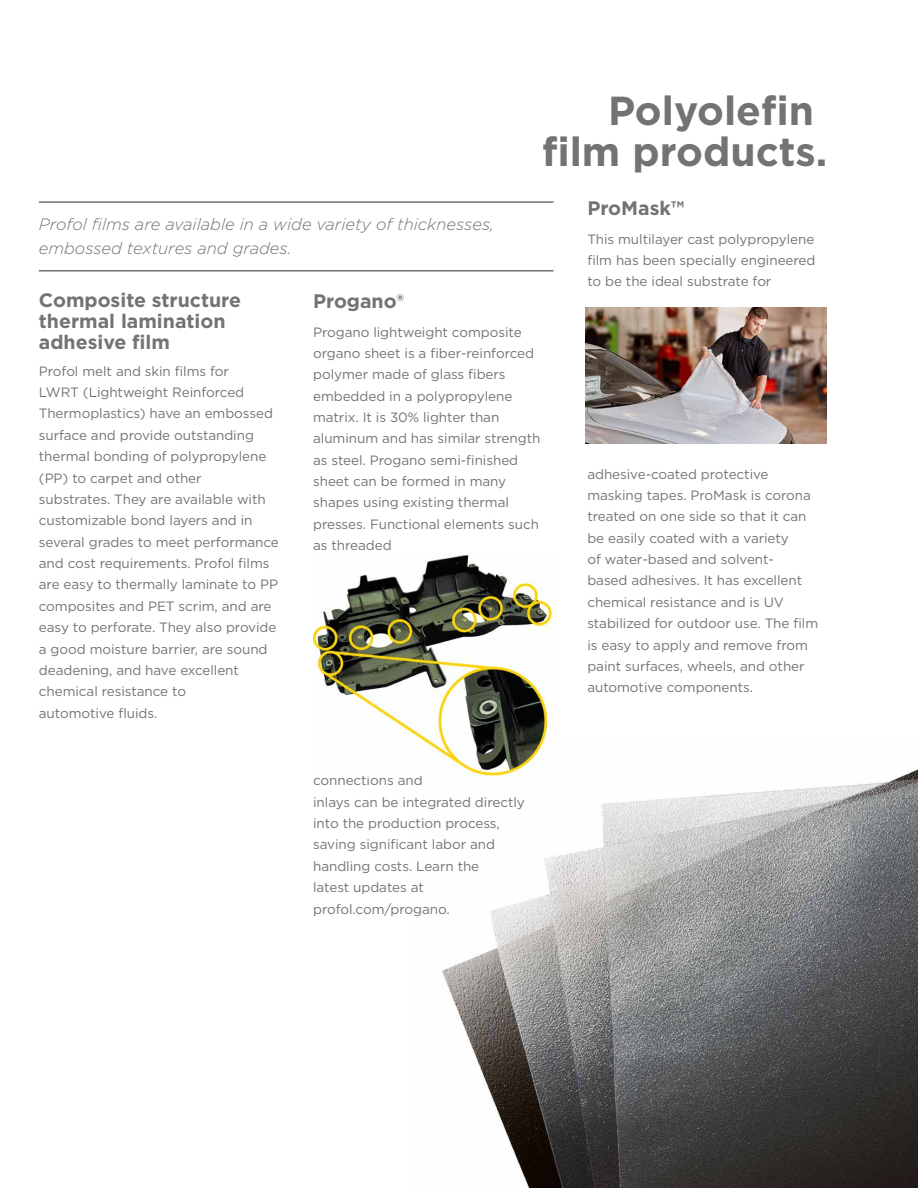
<style>
.page{position:relative;width:918px;height:1188px;background:#fff}
.page>*{position:absolute;margin:0;border:0;box-sizing:border-box;transform-origin:0 0}
.t1{font:700 40.5px/40.5px "Gotham";color:#747372}
.t2{font:700 19.5px/21px "Gotham";color:#747372}
.t3{font:italic 300 16.5px/24px "Gotham";color:#747372}
.t4{font:13.5px/21.3px "Gotham";letter-spacing:-.005em;color:#747372}
</style>
<div class="page">
<img style="left:442px;top:769px;width:476px;height:419px">
<hr style="left:39px;top:201px;width:514px;height:2px;background:#747372">
<hr style="left:39px;top:270px;width:514px;height:2px;background:#747372">
<img style="left:585px;top:308px;width:241px;height:136px">
<img style="left:313px;top:554px;width:241px;height:222px">
<p class="t3" style="left:39px;top:212px;width:457px">Profol films are available in a wide variety of thicknesses, embossed textures and grades.</p>
<h1 class="t1" style="left:542px;top:90px;width:287px;text-indent:66px">Polyolefin film products.</h1>
<h2 class="t2" style="left:587px;top:198px;width:99px">ProMask™</h2>
<p class="t4" style="left:587px;top:228px;width:230px;text-align:justify">This multilayer cast polypropylene film has been specially engineered to be the ideal substrate for</p>
<h2 class="t2" style="left:39px;top:289px;width:204px">Composite structure thermal lamination adhesive film</h2>
<p class="t4" style="left:39px;top:360px;width:242px">Profol melt and skin films for<br>LWRT (Lightweight Reinforced<br>Thermoplastics) have an embossed surface and provide outstanding thermal bonding of polypropylene (PP) to carpet and other<br>substrates. They are available with customizable bond layers and in several grades to meet performance and cost requirements. Profol films are easy to thermally laminate to PP composites and PET scrim, and are easy to perforate. They also provide a good moisture barrier, are sound deadening, and have excellent chemical resistance to<br>automotive fluids.</p>
<h2 class="t2" style="left:313px;top:291px;width:92px">Progano®</h2>
<p class="t4" style="left:313px;top:321px;width:229px">Progano lightweight composite organo sheet is a fiber-reinforced polymer made of glass fibers embedded in a polypropylene matrix. It is 30% lighter than aluminum and has similar strength as steel. Progano semi-finished sheet can be formed in many shapes using existing thermal presses. Functional elements such as threaded</p>
<p class="t4" style="left:313px;top:770px;width:213px">connections and<br>inlays can be integrated directly into the production process, saving significant labor and handling costs. Learn the<br>latest updates at profol.com/progano.</p>
<p class="t4" style="left:587px;top:463px;width:232px">adhesive-coated protective masking tapes. ProMask is corona treated on one side so that it can be easily coated with a variety<br>of water-based and solvent-<br>based adhesives. It has excellent chemical resistance and is UV stabilized for outdoor use. The film is easy to apply and remove from paint surfaces, wheels, and other automotive components.</p>
</div>
